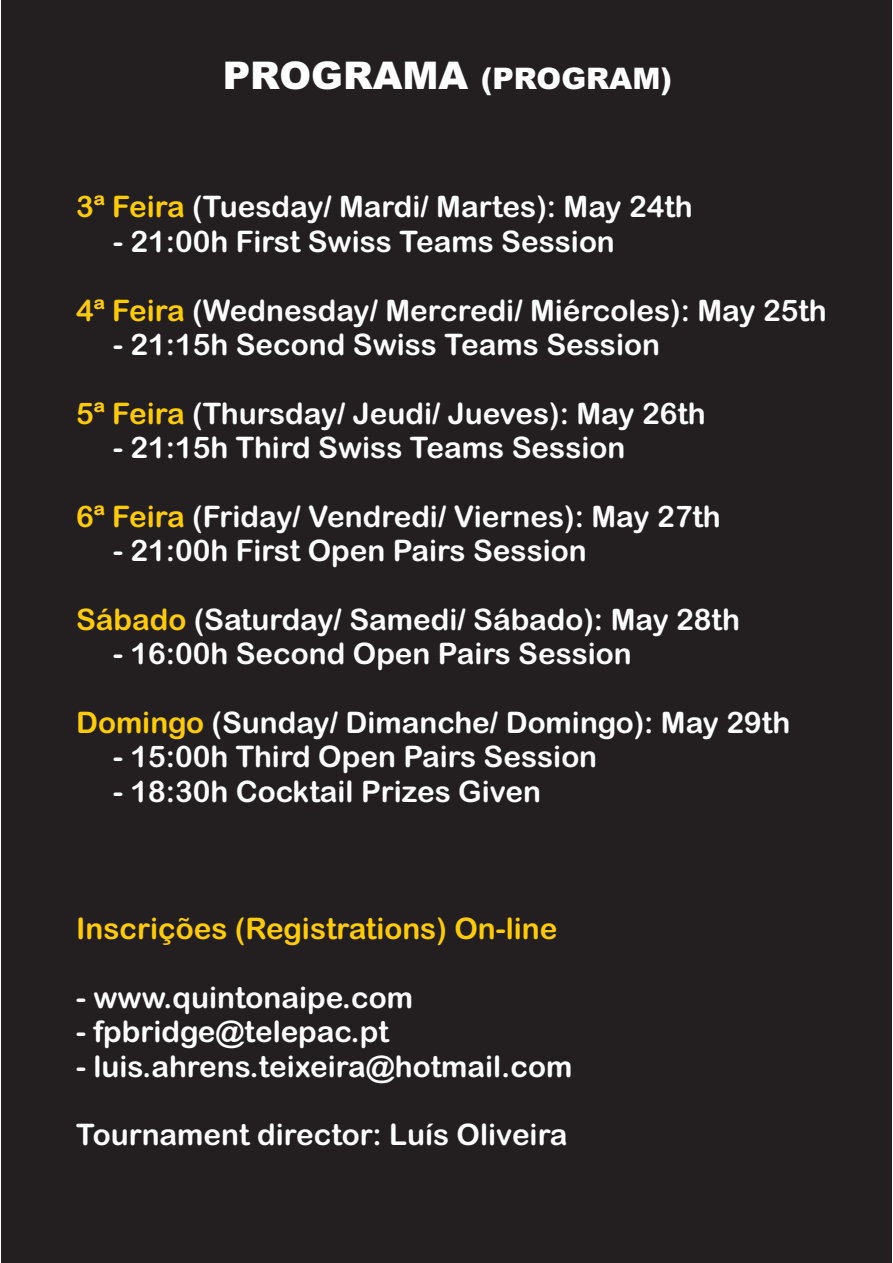
<style>
.page{position:relative;width:893px;height:1263px;background:#fff}
.page>*{position:absolute;margin:0;border:0;box-sizing:border-box;transform-origin:0 0}
.t1{font:29.7px "Arial Rounded MT Bold";color:#fff}
.t2{font:29.7px "Arial Rounded MT Bold";color:#ffcb04}
.t3{font:900 29.7px "Arial";color:#fff}
.s1{font-size:38.25px}
.s2{color:#ffcb04}
</style>
<div class="page">
<div style="left:1px;top:0;width:890px;height:1263px;background:#231f20"></div>
<p class="t3" style="left:223px;top:68px;width:450px"><span class="s1">PROGRAMA</span> (PROGRAM)</p>
<p class="t1" style="left:76px;top:196px;width:618px"><span class="s2">3ª Feira</span> (Tuesday/ Mardi/ Martes): May 24th</p>
<p class="t1" style="left:113px;top:230px;width:503px">- 21:00h First Swiss Teams Session</p>
<p class="t1" style="left:76px;top:299px;width:752px"><span class="s2">4ª Feira</span> (Wednesday/ Mercredi/ Miércoles): May 25th</p>
<p class="t1" style="left:113px;top:333px;width:548px">- 21:15h Second Swiss Teams Session</p>
<p class="t1" style="left:76px;top:402px;width:631px"><span class="s2">5ª Feira</span> (Thursday/ Jeudi/ Jueves): May 26th</p>
<p class="t1" style="left:113px;top:436px;width:513px">- 21:15h Third Swiss Teams Session</p>
<p class="t1" style="left:76px;top:505px;width:646px"><span class="s2">6ª Feira</span> (Friday/ Vendredi/ Viernes): May 27th</p>
<p class="t1" style="left:113px;top:540px;width:475px">- 21:00h First Open Pairs Session</p>
<p class="t1" style="left:76px;top:608px;width:665px"><span class="s2">Sábado</span> (Saturday/ Samedi/ Sábado): May 28th</p>
<p class="t1" style="left:113px;top:643px;width:520px">- 16:00h Second Open Pairs Session</p>
<p class="t1" style="left:76px;top:711px;width:715px"><span class="s2">Domingo</span> (Sunday/ Dimanche/ Domingo): May 29th</p>
<p class="t1" style="left:113px;top:746px;width:485px">- 15:00h Third Open Pairs Session</p>
<p class="t1" style="left:113px;top:780px;width:429px">- 18:30h Cocktail Prizes Given</p>
<p class="t2" style="left:76px;top:918px;width:483px">Inscrições (Registrations) On-line</p>
<p class="t1" style="left:76px;top:986px;width:338px">- www.quintonaipe.com</p>
<p class="t1" style="left:76px;top:1021px;width:314px">- fpbridge@telepac.pt</p>
<p class="t1" style="left:76px;top:1055px;width:498px">- luis.ahrens.teixeira@hotmail.com</p>
<p class="t1" style="left:76px;top:1124px;width:493px">Tournament director: Luís Oliveira</p>
</div>
